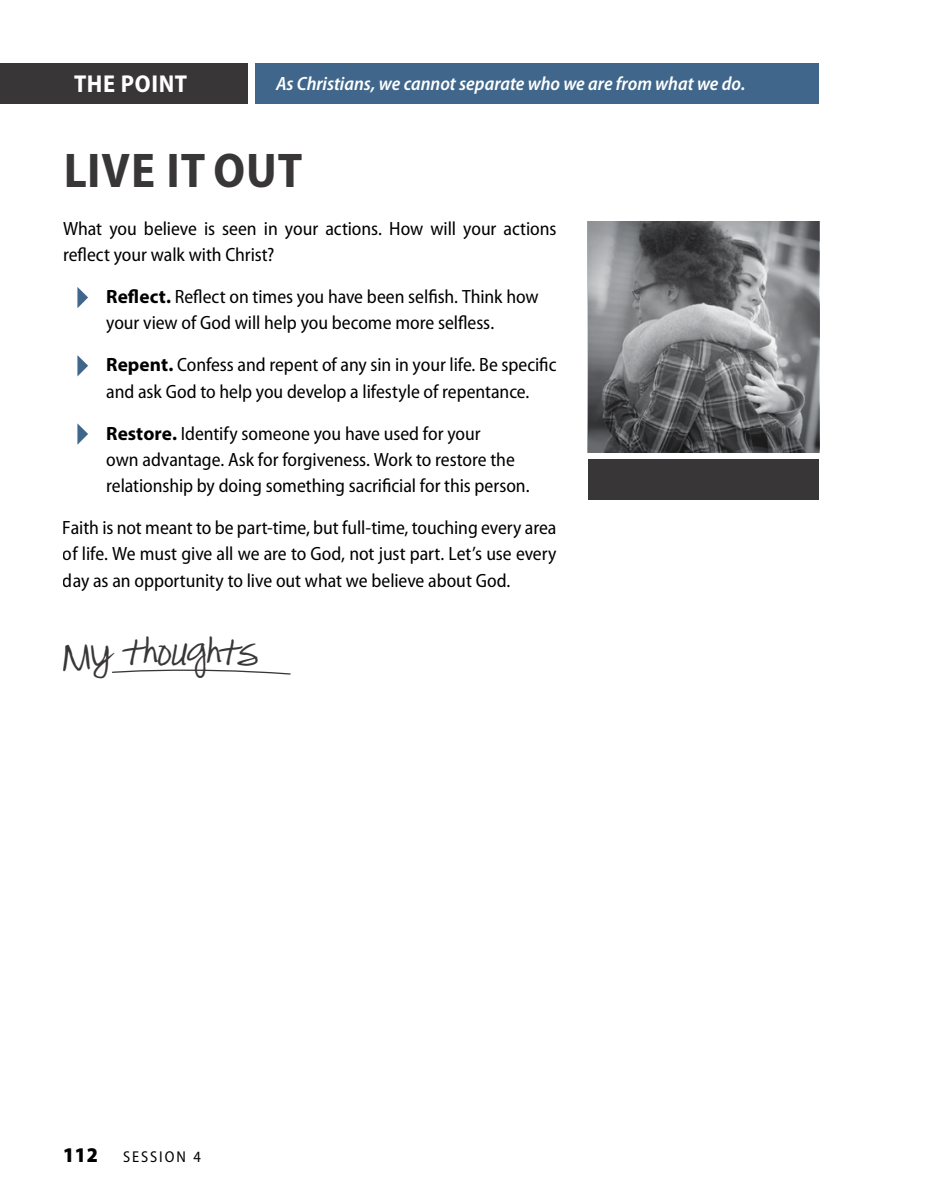
<style>
.page{position:relative;width:945px;height:1197px;background:#fff}
.page>*{position:absolute;margin:0;border:0;box-sizing:border-box;transform-origin:0 0}
.t1{font:700 semi-condensed 49px "Myriad Pro";letter-spacing:.02em;color:#383637}
.t2{font:28px "Pea Alesa";color:#383637}
.t3{font:700 semi-condensed 24.5px "Myriad Pro";letter-spacing:.025em;color:#fff}
.t4{font:900 semi-condensed 21px "Myriad Pro";color:#000}
.t5{font:semi-condensed 19.25px/26.2px "Myriad Pro";letter-spacing:-.005em;color:#000}
.t6{font:italic 600 semi-condensed 19.25px "Myriad Pro";color:#fff}
.t7{font:semi-condensed 15.75px "Myriad Pro";letter-spacing:.12em;color:#000}
.s1{font-weight:700;font-stretch:normal}
</style>
<div class="page">
<div style="left:0;top:63px;width:248px;height:40px;background:#383637"></div>
<div style="left:255px;top:63px;width:564px;height:40px;background:#40678b"></div>
<svg style="left:77px;top:287px;width:11px;height:21px"></svg>
<svg style="left:77px;top:355px;width:11px;height:22px"></svg>
<svg style="left:77px;top:423px;width:11px;height:22px"></svg>
<svg style="left:588px;top:221px;width:231px;height:231px;background:#757779"></svg>
<div style="left:588px;top:459px;width:231px;height:41px;background:#383637"></div>
<svg style="left:112px;top:669px;width:179px;height:6px"></svg>
<p class="t3" style="left:74px;top:70px;width:115px">THE POINT</p>
<p class="t6" style="left:276px;top:74px;width:471px">As Christians, we cannot separate who we are from what we do.</p>
<h1 class="t1" style="left:63px;top:143px;width:241px">LIVE IT OUT</h1>
<p class="t5" style="left:63px;top:216px;width:495px">What you believe is seen in your actions. How will your actions reflect your walk with Christ?</p>
<p class="t5" style="left:106px;top:284px;width:434px"><span class="s1">Reflect.</span> Reflect on times you have been selfish. Think how your view of God will help you become more selfless.</p>
<p class="t5" style="left:106px;top:352px;width:452px"><span class="s1">Repent.</span> Confess and repent of any sin in your life. Be specific and ask God to help you develop a lifestyle of repentance.</p>
<p class="t5" style="left:106px;top:421px;width:425px"><span class="s1">Restore.</span> Identify someone you have used for your<br>own advantage. Ask for forgiveness. Work to restore the relationship by doing something sacrificial for this person.</p>
<p class="t5" style="left:63px;top:515px;width:495px;text-align:justify">Faith is not meant to be part-time, but full-time, touching every area of life. We must give all we are to God, not just part. Let’s use every day as an opportunity to live out what we believe about God.</p>
<h2 class="t2" style="left:63px;top:648px;width:196px">My thoughts</h2>
<p class="t4" style="left:63px;top:1143px;width:37px">112</p>
<p class="t7" style="left:123px;top:1149px;width:79px">SESSION 4</p>
</div>
